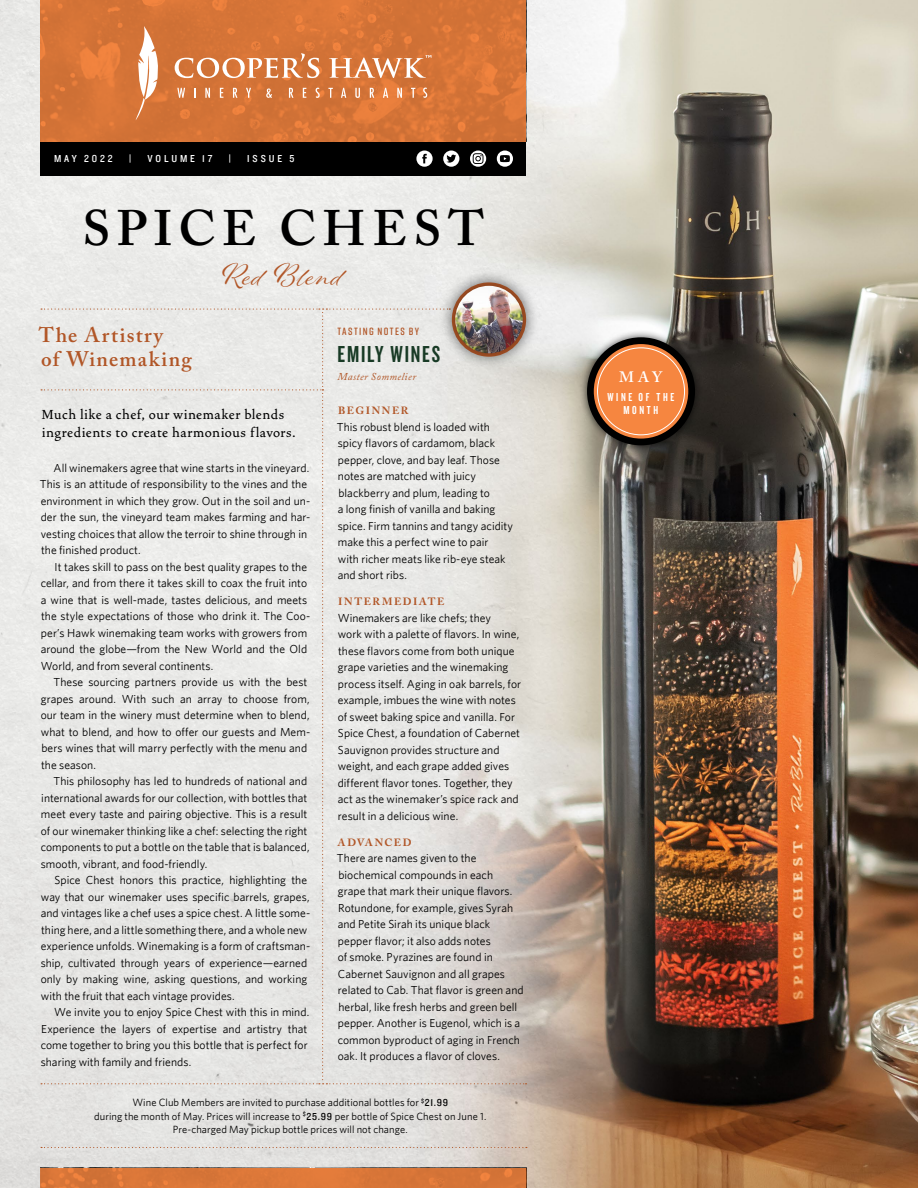
<style>
.page{position:relative;width:918px;height:1188px;background:#fff}
.page>*{position:absolute;margin:0;border:0;box-sizing:border-box;transform-origin:0 0}
.Copy{font:600 49.5px "Adobe Caslon Pro";letter-spacing:.13em;color:#000}
.wine_subtitle{font:28.5px "Renata";letter-spacing:-.01em;color:#b15627}
.WOM_article_baseline{font:24px "Knockout HTF48 Featherweight";letter-spacing:.07em;color:#183a25}
.Copy-2{font:600 21px/24px "Adobe Caslon Pro";letter-spacing:.07em;color:#b15627}
.Copy-3{font:500 16.5px/18px "Vendetta OT";letter-spacing:.035em;color:#000}
.Copy-4{font:600 15px "Adobe Caslon Pro";color:#fff}
.Copy-5{font:12px/13.5px "Knockout HTF48 Featherweight";letter-spacing:.215em;color:#fff;text-align:center}
._7_75pt_body_text{font:11.7px/16.5px "Whitney";letter-spacing:.005em;color:#000}
.Copy-6{font:10.5px/13.5px "Whitney";letter-spacing:.005em;color:#000;text-align:center}
._7_75pt_body_text-2{font:700 10.5px "Adobe Caslon Pro";letter-spacing:.15em;color:#b15627}
.Copy-7{font:10.5px "Knockout HTF30 Junior Welterwt";letter-spacing:.275em;color:#fff}
.WOM_article_baseline-2{font:italic 10.5px "Adobe Caslon Pro";letter-spacing:.04em;color:#b15627}
.WOM_article_baseline-3{font:600 10.5px "Rift Soft";letter-spacing:.135em;color:#b15627}
.s1{font-family:"Knockout HTF30 Junior Welterwt"}
</style>
<div class="page">
<img style="left:0;top:0;width:918px;height:1188px">
<div style="left:40px;top:142px;width:486px;height:34px;background:#000"></div>
<svg style="left:416px;top:151px;width:17px;height:16px"></svg>
<svg style="left:443px;top:151px;width:16px;height:16px"></svg>
<svg style="left:470px;top:151px;width:16px;height:16px"></svg>
<svg style="left:497px;top:151px;width:16px;height:16px"></svg>
<svg style="left:41px;top:1147px;width:486px;height:1px"></svg>
<svg style="left:41px;top:309px;width:486px;height:775px"></svg>
<svg style="left:40px;top:0;width:486px;height:142px;fill:#d57437"></svg>
<div style="left:40px;top:1168px;width:486px;height:20px;background:#d97638"></div>
<div style="left:437px;top:267px;width:104px;height:105px;background:#000;opacity:.4"></div>
<div style="left:440px;top:271px;width:98px;height:97px;background:#000;opacity:.4"></div>
<img style="left:455px;top:286px;width:68px;height:67px;border-radius:34px">
<svg style="left:136px;top:26px;width:24px;height:94px"></svg>
<svg style="left:175px;top:53px;width:144px;height:25px"></svg>
<svg style="left:329px;top:55px;width:102px;height:23px"></svg>
<svg style="left:177px;top:88px;width:8px;height:10px"></svg>
<svg style="left:205px;top:88px;width:5px;height:10px"></svg>
<svg style="left:220px;top:88px;width:3px;height:10px"></svg>
<svg style="left:233px;top:88px;width:4px;height:10px"></svg>
<svg style="left:246px;top:88px;width:5px;height:10px"></svg>
<svg style="left:266px;top:88px;width:6px;height:10px"></svg>
<svg style="left:289px;top:88px;width:4px;height:10px"></svg>
<svg style="left:303px;top:88px;width:3px;height:10px"></svg>
<svg style="left:316px;top:88px;width:4px;height:10px"></svg>
<svg style="left:328px;top:88px;width:5px;height:10px"></svg>
<svg style="left:341px;top:88px;width:5px;height:10px"></svg>
<svg style="left:355px;top:88px;width:5px;height:10px"></svg>
<svg style="left:370px;top:88px;width:4px;height:10px"></svg>
<svg style="left:383px;top:88px;width:5px;height:10px"></svg>
<svg style="left:397px;top:88px;width:5px;height:10px"></svg>
<svg style="left:411px;top:88px;width:4px;height:10px"></svg>
<svg style="left:423px;top:88px;width:4px;height:10px"></svg>
<div style="left:579px;top:329px;width:124px;height:124px;background:#000;opacity:.7"></div>
<div style="left:587px;top:337px;width:108px;height:108px;background:#000;border-radius:50%"></div>
<div style="left:594px;top:344px;width:94px;height:95px;background:#f68640;border-radius:50%"></div>
<p class="Copy-7" style="left:54px;top:153px;width:60px">MAY 2022</p>
<p class="Copy-7" style="left:129px;top:153px;width:4px">|</p>
<p class="Copy-7" style="left:148px;top:153px;width:66px">VOLUME 17</p>
<p class="Copy-7" style="left:229px;top:153px;width:4px">|</p>
<p class="Copy-7" style="left:247px;top:153px;width:49px">ISSUE 5</p>
<p class="Copy" style="left:83px;top:199px;width:403px">SPICE CHEST</p>
<p class="wine_subtitle" style="left:222px;top:257px;width:124px">Red Blend</p>
<p class="Copy-2" style="left:39px;top:323px;width:155px">The Artistry<br>of Winemaking</p>
<p class="WOM_article_baseline-3" style="left:338px;top:324px;width:83px">TASTING NOTES BY</p>
<p class="WOM_article_baseline" style="left:338px;top:342px;width:104px">EMILY WINES</p>
<p class="WOM_article_baseline-2" style="left:338px;top:370px;width:80px">Master Sommelier</p>
<p class="_7_75pt_body_text-2" style="left:338px;top:404px;width:72px">BEGINNER</p>
<p class="_7_75pt_body_text" style="left:337px;top:418px;width:178px">This robust blend is loaded with spicy flavors of cardamom, black pepper, clove, and bay leaf. Those notes are matched with juicy blackberry and plum, leading to<br>a long finish of vanilla and baking spice. Firm tannins and tangy acidity make this a perfect wine to pair<br>with richer meats like rib-eye steak and short ribs.</p>
<p class="_7_75pt_body_text-2" style="left:338px;top:596px;width:108px">INTERMEDIATE</p>
<p class="_7_75pt_body_text" style="left:338px;top:609px;width:185px">Winemakers are like chefs; they<br>work with a palette of flavors. In wine, these flavors come from both unique grape varieties and the winemaking process itself. Aging in oak barrels, for example, imbues the wine with notes of sweet baking spice and vanilla. For Spice Chest, a foundation of Cabernet Sauvignon provides structure and weight, and each grape added gives different flavor tones. Together, they act as the winemaker’s spice rack and result in a delicious wine.</p>
<p class="_7_75pt_body_text-2" style="left:338px;top:836px;width:75px">ADVANCED</p>
<p class="_7_75pt_body_text" style="left:337px;top:850px;width:188px">There are names given to the biochemical compounds in each<br>grape that mark their unique flavors.<br>Rotundone, for example, gives Syrah and Petite Sirah its unique black pepper flavor; it also adds notes<br>of smoke. Pyrazines are found in Cabernet Sauvignon and all grapes related to Cab. That flavor is green and herbal, like fresh herbs and green bell pepper. Another is Eugenol, which is a common byproduct of aging in French oak. It produces a flavor of cloves.</p>
<p class="Copy-3" style="left:41px;top:406px;width:256px">Much like a chef, our winemaker blends ingredients to create harmonious flavors.</p>
<p class="_7_75pt_body_text" style="left:40px;top:459px;width:272px;text-indent:14px">All winemakers agree that wine starts in the vineyard.<br>This is an attitude of responsibility to the vines and the environment in which they grow. Out in the soil and un&shy;der the sun, the vineyard team makes farming and har&shy;vesting choices that allow the terroir to shine through in the finished product.</p>
<p class="_7_75pt_body_text" style="left:41px;top:558px;width:271px;text-indent:14px">It takes skill to pass on the best quality grapes to the cellar, and from there it takes skill to coax the fruit into a wine that is well-made, tastes delicious, and meets the style expectations of those who drink it. The Coo&shy;per’s Hawk winemaking team works with growers from around the globe—from the New World and the Old World, and from several continents.</p>
<p class="_7_75pt_body_text" style="left:41px;top:673px;width:271px;text-indent:13px">These sourcing partners provide us with the best grapes around. With such an array to choose from, our team in the winery must determine when to blend, what to blend, and how to offer our guests and Mem&shy;bers wines that will marry perfectly with the menu and the season.</p>
<p class="_7_75pt_body_text" style="left:41px;top:772px;width:270px;text-indent:13px">This philosophy has led to hundreds of national and international awards for our collection, with bottles that meet every taste and pairing objective. This is a result of our winemaker thinking like a chef: selecting the right components to put a bottle on the table that is balanced, smooth, vibrant, and food-friendly.</p>
<p class="_7_75pt_body_text" style="left:41px;top:871px;width:271px;text-indent:14px">Spice Chest honors this practice, highlighting the way that our winemaker uses specific barrels, grapes, and vintages like a chef uses a spice chest. A little some&shy;thing here, and a little something there, and a whole new experience unfolds. Winemaking is a form of craftsman&shy;ship, cultivated through years of experience—earned only by making wine, asking questions, and working with the fruit that each vintage provides.</p>
<p class="_7_75pt_body_text" style="left:41px;top:1003px;width:270px;text-indent:14px">We invite you to enjoy Spice Chest with this in mind.<br>Experience the layers of expertise and artistry that come together to bring you this bottle that is perfect for sharing with family and friends.</p>
<p class="Copy-6" style="left:94px;top:1096px;width:394px">Wine Club Members are invited to purchase additional bottles for <sup>$</sup><span class="s1">21.99<br></span>during the month of May. Prices will increase to <sup>$</sup><span class="s1">25.99</span> per bottle of Spice Chest on June 1.<br>Pre-charged May pickup bottle prices will not change.</p>
<p class="Copy-4" style="left:619px;top:368px;width:45px">MAY</p>
<p class="Copy-5" style="left:607px;top:390px;width:68px">WINE OF THE<br>MONTH</p>
</div>
